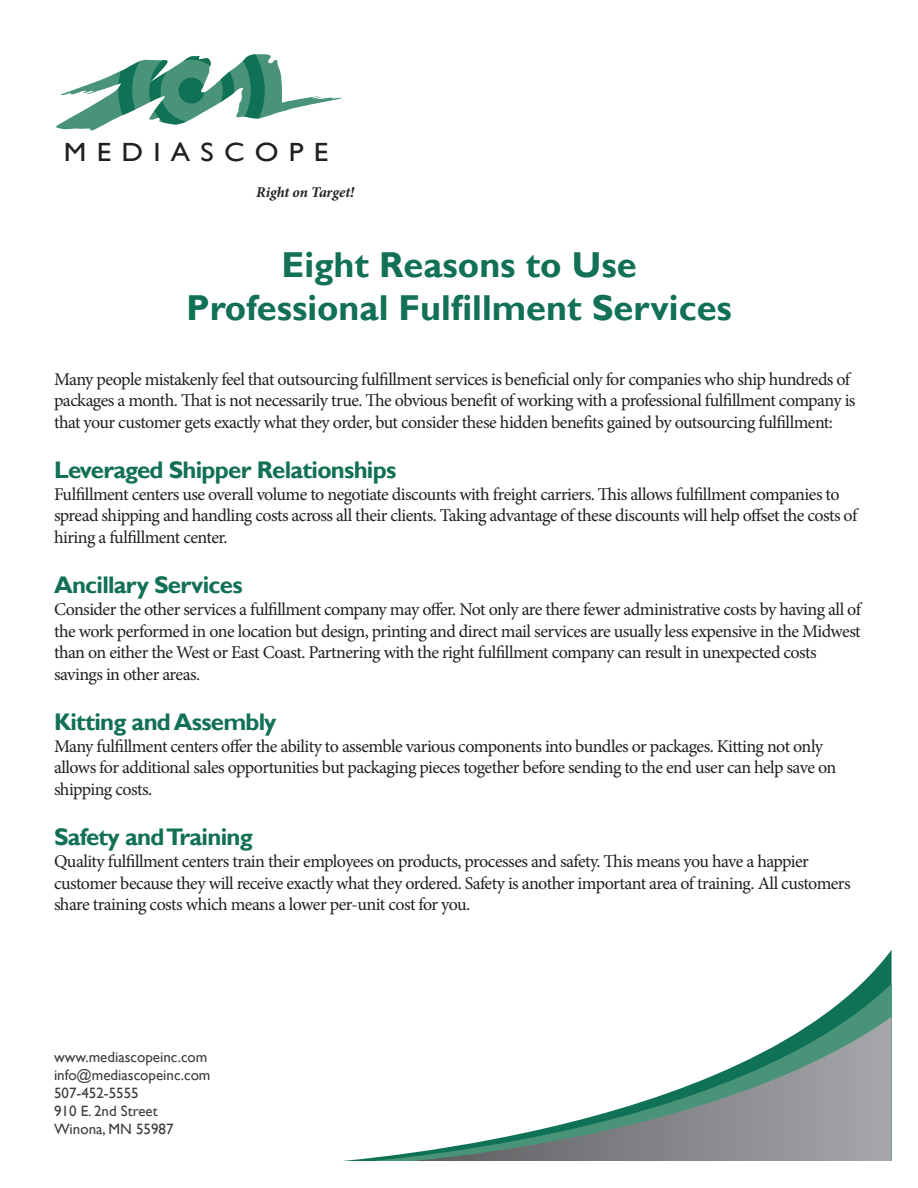
<style>
.page{position:relative;width:918px;height:1188px;background:#fff}
.page>*{position:absolute;margin:0;border:0;box-sizing:border-box;transform-origin:0 0}
.t1{font:700 36px/43.2px "Gill Sans";color:#117055;text-align:center}
.t2{font:26.4px "Gill Sans";letter-spacing:.355em;color:#231f20;scale:1.1 1}
.t3{font:700 24px "Gill Sans";letter-spacing:-.03em;color:#117055}
.t4{font:18px/21.6px "Minion Pro";letter-spacing:-.03em;color:#231f20}
.t5{font:15px/18px "Gill Sans";color:#3e3e3f}
.t6{font:italic 700 14.85px "Minion Pro";color:#231f20}
</style>
<div class="page">
<svg style="left:56px;top:54px;width:286px;height:77px"></svg>
<svg style="left:343px;top:950px;width:549px;height:211px"></svg>
<svg style="left:413px;top:1017px;width:479px;height:144px"></svg>
<h2 class="t2" style="left:64px;top:137px;width:242px">MEDIASCOPE</h2>
<p class="t6" style="left:256px;top:182px;width:99px">Right on Target!</p>
<h1 class="t1" style="left:186px;top:244px;width:547px">Eight Reasons to Use<br>Professional Fulfillment Services</h1>
<p class="t4" style="left:54px;top:368px;width:803px">Many people mistakenly feel that outsourcing fulfillment services is beneficial only for companies who ship hundreds of packages a month. That is not necessarily true. The obvious benefit of working with a professional fulfillment company is that your customer gets exactly what they order, but consider these hidden benefits gained by outsourcing fulfillment:</p>
<h3 class="t3" style="left:54px;top:456px;width:344px">Leveraged Shipper Relationships</h3>
<p class="t4" style="left:54px;top:483px;width:805px">Fulfillment centers use overall volume to negotiate discounts with freight carriers. This allows fulfillment companies to spread shipping and handling costs across all their clients. Taking advantage of these discounts will help offset the costs of hiring a fulfillment center.</p>
<h3 class="t3" style="left:54px;top:571px;width:190px">Ancillary Services</h3>
<p class="t4" style="left:54px;top:598px;width:809px">Consider the other services a fulfillment company may offer. Not only are there fewer administrative costs by having all of the work performed in one location but design, printing and direct mail services are usually less expensive in the Midwest than on either the West or East Coast. Partnering with the right fulfillment company can result in unexpected costs savings in other areas.</p>
<h3 class="t3" style="left:54px;top:708px;width:224px">Kitting and Assembly</h3>
<p class="t4" style="left:54px;top:735px;width:784px">Many fulfillment centers offer the ability to assemble various components into bundles or packages. Kitting not only allows for additional sales opportunities but packaging pieces together before sending to the end user can help save on shipping costs.</p>
<h3 class="t3" style="left:54px;top:823px;width:200px">Safety and Training</h3>
<p class="t4" style="left:54px;top:850px;width:798px">Quality fulfillment centers train their employees on products, processes and safety. This means you have a happier customer because they will receive exactly what they ordered. Safety is another important area of training. All customers share training costs which means a lower per-unit cost for you.</p>
<p class="t5" style="left:54px;top:1048px;width:158px">www.mediascopeinc.com info@mediascopeinc.com<br>507-452-5555<br>910 E. 2nd Street<br>Winona, MN 55987</p>
</div>
